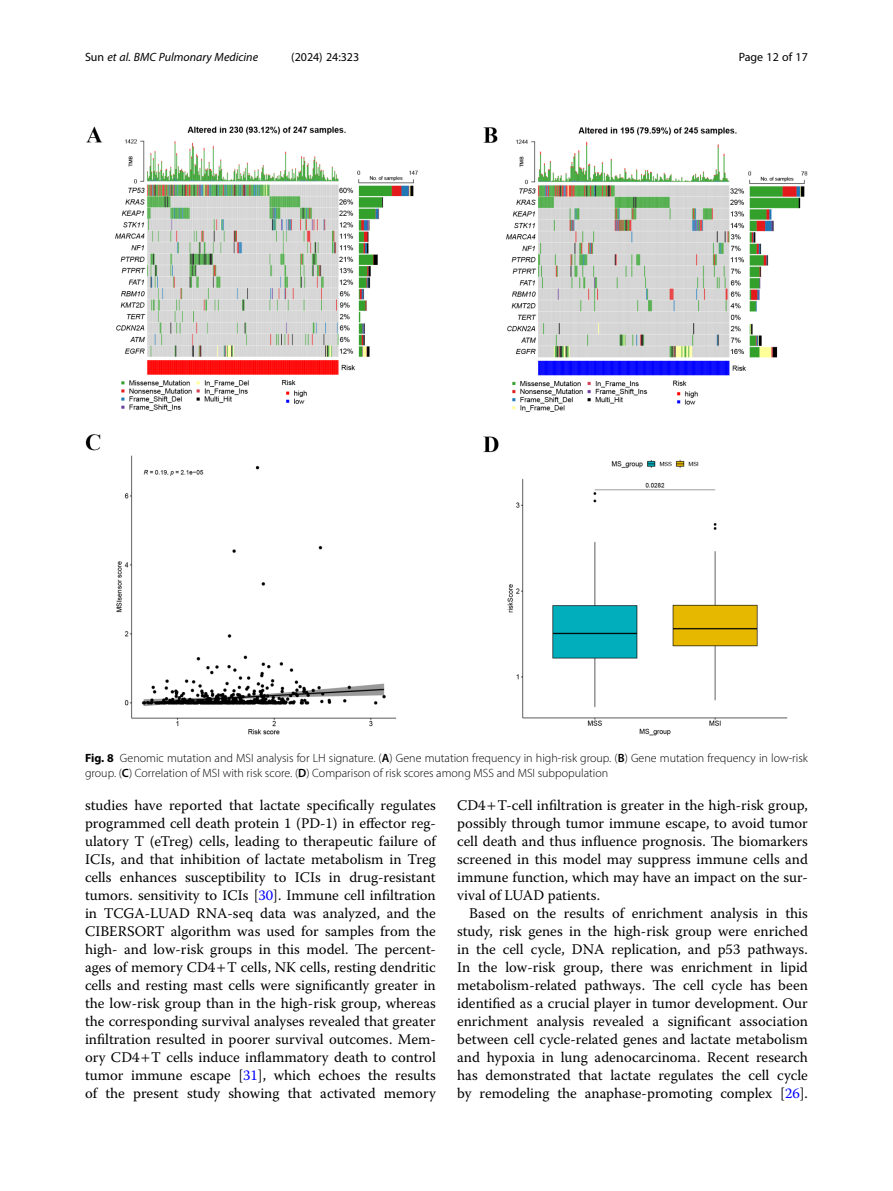
<style>
.page{position:relative;width:893px;height:1191px;background:#fff}
.page>*{position:absolute;margin:0;border:0;box-sizing:border-box;transform-origin:0 0}
.Body_Text_Indent{font:14.7px/18px "Warnock Pro";color:#000;text-align:justify}
.Figure_Caption{font:300 12px/15px "Myriad Pro";color:#000}
.t1{font:italic 12px "Myriad Pro";color:#000}
.t2{font:12px "Myriad Pro";color:#000}
.s1{font-style:normal}
.s2{font-weight:700}
.s3{font-weight:600}
.s4{color:#00f}
</style>
<div class="page">
<img style="left:85px;top:126px;width:723px;height:609px">
<p class="t1" style="left:85px;top:50px;width:175px"><span class="s1">Sun</span> et al. BMC Pulmonary Medicine</p>
<p class="t2" style="left:291px;top:50px;width:70px">(2024) 24:323</p>
<p class="t2" style="left:739px;top:50px;width:71px">Page 12 of 17</p>
<p class="Figure_Caption" style="left:85px;top:750px;width:724px"><span class="s2">Fig. 8</span> Genomic mutation and MSI analysis for LH signature. (<span class="s3">A</span>) Gene mutation frequency in high-risk group. (<span class="s3">B</span>) Gene mutation frequency in low-risk group. (<span class="s3">C</span>) Correlation of MSI with risk score. (<span class="s3">D</span>) Comparison of risk scores among MSS and MSI subpopulation</p>
<p class="Body_Text_Indent" style="left:85px;top:796px;width:352px">studies have reported that lactate specifically regulates programmed cell death protein 1 (PD-1) in effector reg&shy;ulatory T (eTreg) cells, leading to therapeutic failure of ICIs, and that inhibition of lactate metabolism in Treg cells enhances susceptibility to ICIs in drug-resistant tumors. sensitivity to ICIs [<span class="s4">30</span>]. Immune cell infiltration in TCGA-LUAD RNA-seq data was analyzed, and the CIBERSORT algorithm was used for samples from the high- and low-risk groups in this model. The percent&shy;ages of memory CD4 T cells, NK cells, resting dendritic cells and resting mast cells were significantly greater in the low-risk group than in the high-risk group, whereas the corresponding survival analyses revealed that greater infiltration resulted in poorer survival outcomes. Mem&shy;ory CD4 T cells induce inflammatory death to control tumor immune escape [<span class="s4">31</span>], which echoes the results of the present study showing that activated memory</p>
<p class="Body_Text_Indent" style="left:457px;top:796px;width:352px">CD4 T-cell infiltration is greater in the high-risk group, possibly through tumor immune escape, to avoid tumor cell death and thus influence prognosis. The biomarkers screened in this model may suppress immune cells and immune function, which may have an impact on the sur&shy;vival of LUAD patients.</p>
<p class="Body_Text_Indent" style="left:457px;top:904px;width:352px;text-indent:12px">Based on the results of enrichment analysis in this study, risk genes in the high-risk group were enriched in the cell cycle, DNA replication, and p53 pathways.<br>In the low-risk group, there was enrichment in lipid metabolism-related pathways. The cell cycle has been identified as a crucial player in tumor development. Our enrichment analysis revealed a significant association between cell cycle-related genes and lactate metabolism and hypoxia in lung adenocarcinoma. Recent research has demonstrated that lactate regulates the cell cycle by remodeling the anaphase-promoting complex [<span class="s4">26</span>].</p>
</div>
